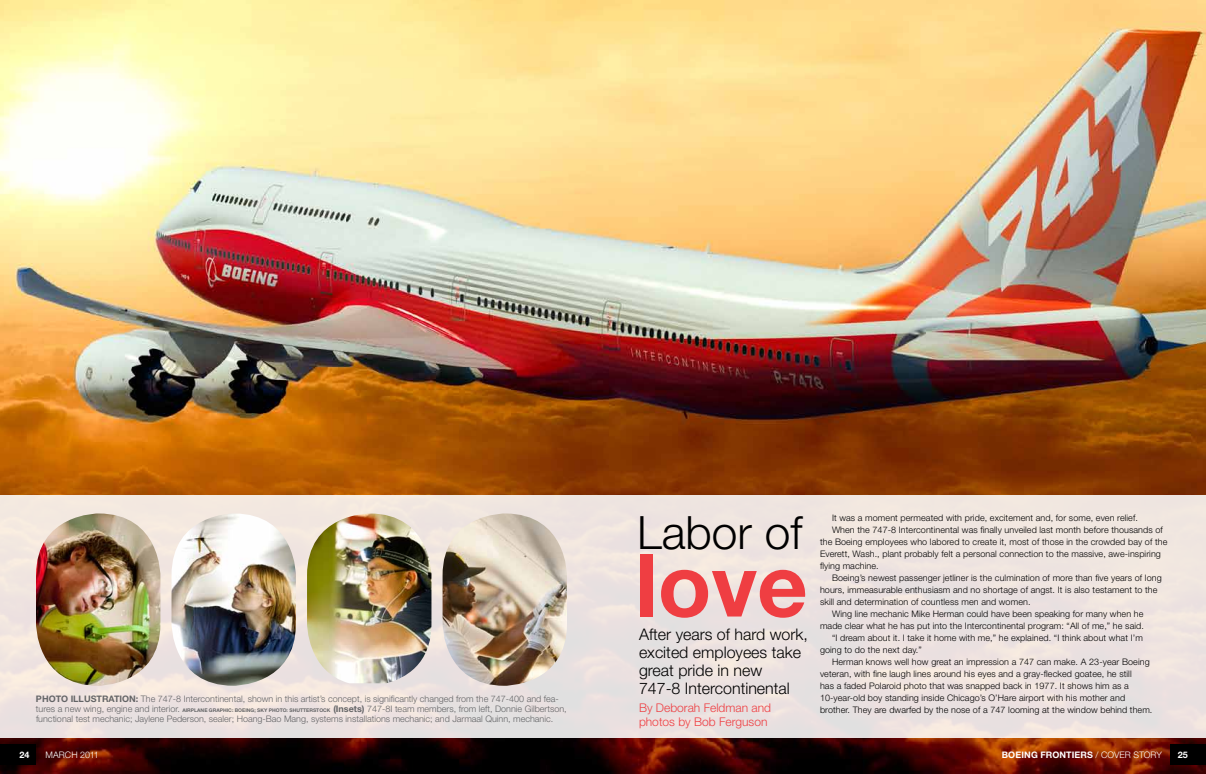
<style>
.page{position:relative;width:1206px;height:774px;background:#fff}
.page>*{position:absolute;margin:0;border:0;box-sizing:border-box;transform-origin:0 0}
.t1{font:700 88px "Helvetica Neue";color:#ef3e42}
.t2{font:300 46px "Helvetica Neue";color:#000}
.t3{font:300 16px/18px "Helvetica Neue";color:#000}
.t4{font:300 12px/14px "Helvetica Neue";color:#ef3e42}
.t5{font:300 9px "Helvetica Neue";letter-spacing:.01em;color:#000}
.t6{font:300 9px/10px "Helvetica Neue";color:#636466}
.t7{font:700 9px "Helvetica Neue";letter-spacing:.015em;color:#fff}
.t8{font:300 9px "Helvetica Neue";letter-spacing:.005em;color:#fff}
.t9{font:700 9px "Helvetica Neue";color:#636466}
.s1{font-weight:700}
.s2{font-weight:700;font-size:5px}
.s3{font-weight:300}
</style>
<div class="page">
<img style="left:0;top:0;width:1206px;height:774px">
<div style="left:0;top:495px;width:1206px;height:243px;background:#eee3e0"></div>
<img style="left:36px;top:513px;width:124px;height:173px">
<img style="left:172px;top:513px;width:124px;height:173px">
<img style="left:307px;top:513px;width:124px;height:170px">
<img style="left:443px;top:513px;width:124px;height:173px">
<div style="left:1170px;top:744px;width:36px;height:20px;background:#000"></div>
<div style="left:0;top:744px;width:36px;height:20px;background:#000"></div>
<p class="t6" style="left:36px;top:694px;width:532px;text-indent:55px"><span class="s1">STRATION:</span> The 747-8 Intercontinental, shown in this artist’s concept, is significantly changed from the 747-400 and fea&shy;tures a new wing, engine and interior. <span class="s2">AIRPLANE GRAPH IC: BOEING; SKY PHOTO: SHUTTERSTOCK</span> <span class="s1">(Insets)</span> 747-8I team members, from left, Donnie Gilbertson, functional test mechanic; Jaylene Pederson, sealer; Hoang-Bao Mang, systems installations mechanic; and Jarmaal Quinn, mechanic.</p>
<p class="t9" style="left:36px;top:694px;width:44px">PHOTO ILLU</p>
<h2 class="t2" style="left:637px;top:504px;width:167px">Labor of</h2>
<h1 class="t1" style="left:635px;top:531px;width:174px">love</h1>
<h3 class="t3" style="left:639px;top:625px;width:170px">After years of hard work, excited employees take great pride in new<br>747-8 Intercontinental</h3>
<h3 class="t4" style="left:639px;top:701px;width:134px">By Deborah Feldman and photos by Bob Ferguson</h3>
<p class="t5" style="left:832px;top:512px;width:307px">It was a moment permeated with pride, excitement and, for some, even relief.</p>
<p class="t5" style="left:832px;top:524px;width:332px">When the 747-8 Intercontinental was finally unveiled last month before thousands of</p>
<p class="t5" style="left:820px;top:536px;width:349px">the Boeing employees who labored to create it, most of those in the crowded bay of the</p>
<p class="t5" style="left:820px;top:548px;width:342px">Everett, Wash., plant probably felt a personal connection to the massive, awe-inspiring</p>
<p class="t5" style="left:820px;top:560px;width:60px">flying machine.</p>
<p class="t5" style="left:832px;top:572px;width:331px">Boeing’s newest passenger jetliner is the culmination of more than five years of long</p>
<p class="t5" style="left:820px;top:584px;width:339px">hours, immeasurable enthusiasm and no shortage of angst. It is also testament to the</p>
<p class="t5" style="left:820px;top:596px;width:212px">skill and determination of countless men and women.</p>
<p class="t5" style="left:832px;top:608px;width:313px">Wing line mechanic Mike Herman could have been speaking for many when he</p>
<p class="t5" style="left:820px;top:620px;width:325px">made clear what he has put into the Intercontinental program: “All of me,” he said.</p>
<p class="t5" style="left:832px;top:632px;width:312px">“I dream about it. I take it home with me,” he explained. “I think about what I’m</p>
<p class="t5" style="left:820px;top:644px;width:103px">going to do the next day.”</p>
<p class="t5" style="left:832px;top:656px;width:319px">Herman knows well how great an impression a 747 can make. A 23-year Boeing</p>
<p class="t5" style="left:820px;top:668px;width:313px">veteran, with fine laugh lines around his eyes and a gray-flecked goatee, he still</p>
<p class="t5" style="left:820px;top:680px;width:310px">has a faded Polaroid photo that was snapped back in 1977. It shows him as a</p>
<p class="t5" style="left:820px;top:692px;width:307px">10-year-old boy standing inside Chicago’s O’Hare airport with his mother and</p>
<p class="t5" style="left:820px;top:704px;width:334px">brother. They are dwarfed by the nose of a 747 looming at the window behind them.</p>
<p class="t7" style="left:20px;top:749px;width:12px">24</p>
<p class="t8" style="left:46px;top:749px;width:55px">MARCH 2011</p>
<p class="t7" style="left:1002px;top:749px;width:162px">BOEING FRONTIERS <span class="s3">/ COVER STORY</span></p>
<p class="t7" style="left:1178px;top:749px;width:12px">25</p>
</div>
